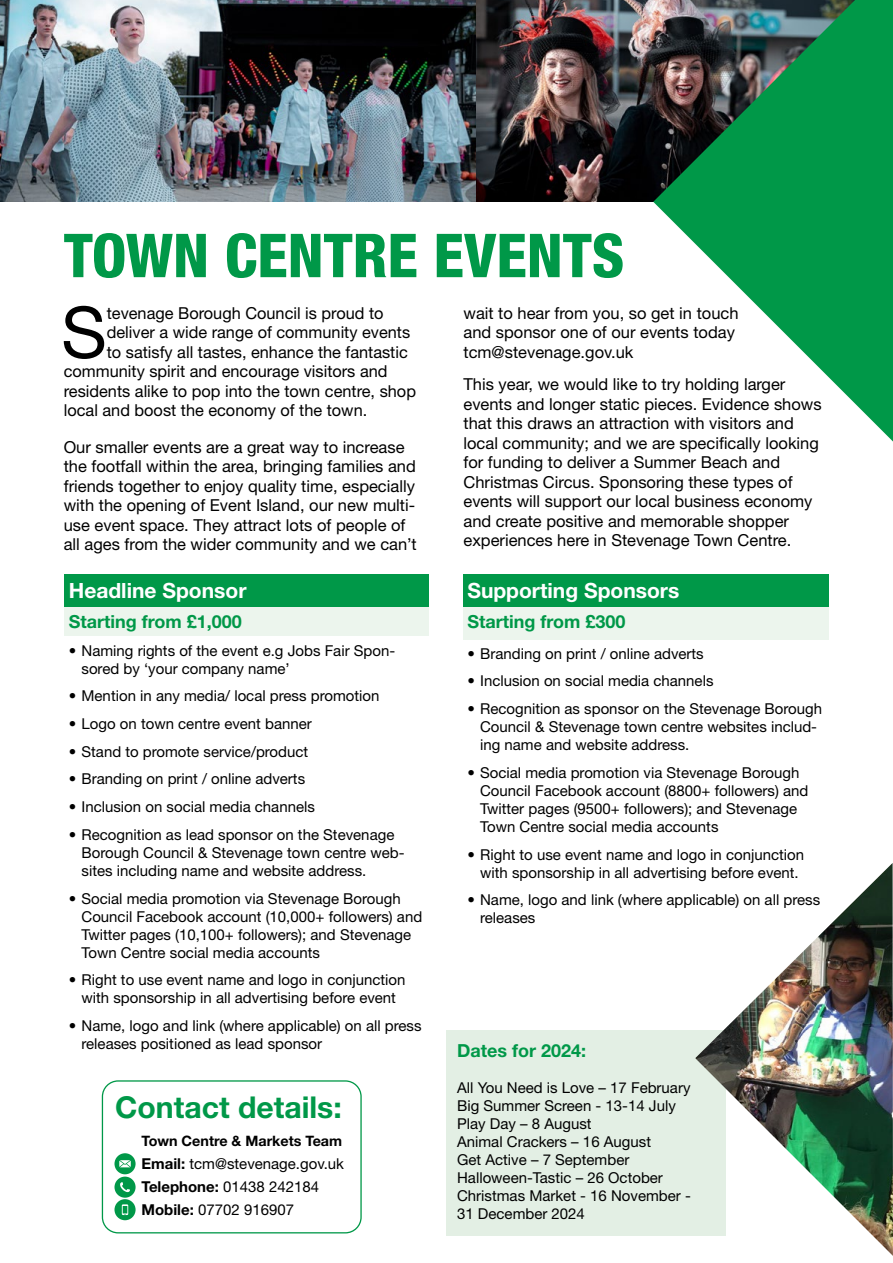
<style>
.page{position:relative;width:893px;height:1263px;background:#fff}
.page>*{position:absolute;margin:0;border:0;box-sizing:border-box;transform-origin:0 0}
.t1{font:71.1px "Helvetica Neue LT Std";color:#000}
.t2{font:800 condensed 60.6px "Helvetica Neue LT Std";color:#009848}
.t3{font:700 30.15px "Helvetica Neue LT Std";color:#009848}
.t4{font:700 21px "Helvetica Neue LT Std";color:#fff}
.t5{font:700 18px "Helvetica Neue LT Std";color:#009848}
.t6{font:16.5px/19.5px "Helvetica Neue LT Std";color:#000}
.t7{font:15px/18px "Helvetica Neue LT Std";color:#000}
.t8{font:700 14.4px "Helvetica Neue LT Std";color:#000}
.s1{font-weight:700}
</style>
<div class="page">
<div style="left:446px;top:1030px;width:280px;height:206px;background:#e3efe4"></div>
<div style="left:463px;top:606px;width:365px;height:33px;background:#ecf5ed"></div>
<svg style="left:64px;top:607px;width:1px;height:28px"></svg>
<div style="left:65px;top:606px;width:364px;height:30px;background:#ecf5ed"></div>
<img style="left:0;top:0;width:653px;height:202px">
<svg style="left:653px;top:0;width:240px;height:441px;fill:#009848"></svg>
<div style="left:65px;top:574px;width:364px;height:32px;background:#009848"></div>
<div style="left:102px;top:1080px;width:260px;height:153px;border:1px solid #009848;border-radius:16px"></div>
<svg style="left:114px;top:1176px;width:22px;height:22px"></svg>
<svg style="left:114px;top:1199px;width:22px;height:21px"></svg>
<svg style="left:120px;top:1182px;width:10px;height:10px"></svg>
<div style="left:114px;top:1153px;width:22px;height:21px;background:#009848;border-radius:50%"></div>
<svg style="left:119px;top:1160px;width:12px;height:7px"></svg>
<svg style="left:122px;top:1204px;width:6px;height:11px"></svg>
<div style="left:463px;top:574px;width:365px;height:32px;background:#009848"></div>
<img style="left:695px;top:863px;width:198px;height:393px">
<h2 class="t2" style="left:64px;top:218px;width:562px">TOWN CENTRE EVENTS</h2>
<h1 class="t1" style="left:61px;top:290px;width:47px">S</h1>
<p class="t6" style="left:107px;top:303px;width:278px">tevenage Borough Council is proud to</p>
<p class="t6" style="left:463px;top:303px;width:277px">wait to hear from you, so get in touch and sponsor one of our events today tcm@stevenage.gov.uk</p>
<p class="t6" style="left:463px;top:374px;width:360px">This year, we would like to try holding larger events and longer static pieces. Evidence shows that this draws an attraction with visitors and local community; and we are specifcally looking for funding to deliver a Summer Beach and Christmas Circus. Sponsoring these types of events will support our local business economy and create positive and memorable shopper experiences here in Stevenage Town Centre.</p>
<p class="t6" style="left:107px;top:322px;width:305px">deliver a wide range of community events</p>
<p class="t6" style="left:107px;top:342px;width:303px">to satisfy all tastes, enhance the fantastic</p>
<p class="t6" style="left:64px;top:361px;width:325px">community spirit and encourage visitors and</p>
<p class="t6" style="left:64px;top:381px;width:354px">residents alike to pop into the town centre, shop</p>
<p class="t6" style="left:64px;top:400px;width:305px">local and boost the economy of the town.</p>
<p class="t6" style="left:64px;top:437px;width:354px">Our smaller events are a great way to increase the footfall within the area, bringing families and friends together to enjoy quality time, especially with the opening of Event Island, our new multi&shy;use event space. They attract lots of people of all ages from the wider community and we can’t</p>
<h3 class="t4" style="left:69px;top:577px;width:179px">Headline Sponsor</h3>
<p class="t5" style="left:69px;top:610px;width:175px">Starting from £1,000</p>
<p class="t7" style="left:82px;top:641px;width:315px;text-indent:-13px">• Naming rights of the event e.g Jobs Fair Spon&shy;sored by ‘your company name’</p>
<p class="t7" style="left:69px;top:687px;width:312px">• Mention in any media/ local press promotion</p>
<p class="t7" style="left:69px;top:714px;width:245px">• Logo on town centre event banner</p>
<p class="t7" style="left:69px;top:742px;width:241px">• Stand to promote service/product</p>
<p class="t7" style="left:69px;top:770px;width:238px">• Branding on print / online adverts</p>
<p class="t7" style="left:69px;top:798px;width:248px">• Inclusion on social media channels</p>
<p class="t7" style="left:82px;top:825px;width:325px;text-indent:-13px">• Recognition as lead sponsor on the Stevenage<br>Borough Council &amp; Stevenage town centre web&shy;sites including name and website address.</p>
<p class="t7" style="left:82px;top:889px;width:342px;text-indent:-13px">• Social media promotion via Stevenage Borough Council Facebook account (10,000+ followers) and Twitter pages (10,100+ followers); and Stevenage Town Centre social media accounts</p>
<p class="t7" style="left:69px;top:971px;width:338px;text-align:center">• Right to use event name and logo in conjunction with sponsorship in all advertising before event</p>
<p class="t7" style="left:82px;top:1016px;width:342px;text-indent:-13px">• Name, logo and link (where applicable) on all press releases positioned as lead sponsor</p>
<h3 class="t3" style="left:115px;top:1089px;width:228px">Contact details:</h3>
<p class="t8" style="left:141px;top:1132px;width:202px">Town Centre &amp; Markets Team</p>
<p class="t7" style="left:141px;top:1152px;width:204px;line-height:23.1px"><span class="s1">Email:</span> tcm@stevenage.gov.uk<br><span class="s1">Telephone:</span> 01438 242184<br><span class="s1">Mobile:</span> 07702 916907</p>
<h3 class="t4" style="left:467px;top:577px;width:213px">Supporting Sponsors</h3>
<p class="t5" style="left:467px;top:610px;width:160px">Starting from £300</p>
<p class="t7" style="left:467px;top:644px;width:238px">• Branding on print / online adverts</p>
<p class="t7" style="left:467px;top:672px;width:248px">• Inclusion on social media channels</p>
<p class="t7" style="left:480px;top:700px;width:343px;text-indent:-13px">• Recognition as sponsor on the Stevenage Borough<br>Council &amp; Stevenage town centre websites includ&shy;ing name and website address.</p>
<p class="t7" style="left:480px;top:763px;width:330px;text-indent:-13px">• Social media promotion via Stevenage Borough Council Facebook account (8800+ followers) and Twitter pages (9500+ followers); and Stevenage Town Centre social media accounts</p>
<p class="t7" style="left:467px;top:845px;width:338px;text-align:center">• Right to use event name and logo in conjunction with sponsorship in all advertising before event.</p>
<p class="t7" style="left:480px;top:891px;width:342px;text-indent:-13px">• Name, logo and link (where applicable) on all press releases</p>
<p class="t5" style="left:457px;top:1039px;width:131px">Dates for 2024:</p>
<p class="t7" style="left:457px;top:1078px;width:235px">All You Need is Love – 17 February<br>Big Summer Screen - 13-14 July<br>Play Day – 8 August<br>Animal Crackers – 16 August<br>Get Active – 7 September<br>Halloween-Tastic – 26 October<br>Christmas Market - 16 November -<br>31 December 2024</p>
</div>
